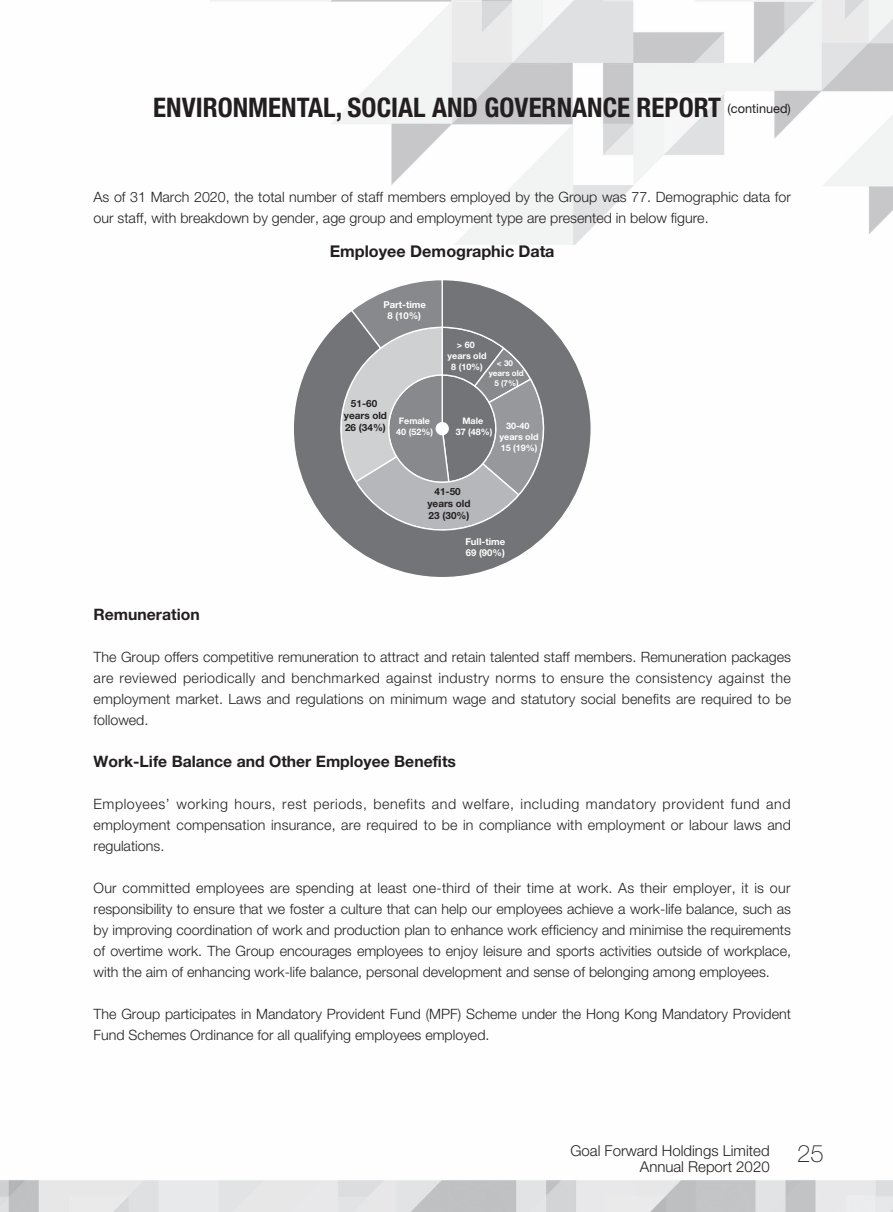
<style>
.page{position:relative;width:893px;height:1212px;background:#fff}
.page>*{position:absolute;margin:0;border:0;box-sizing:border-box;transform-origin:0 0}
.t1{font:700 condensed 27px "Helvetica Neue LT Std";color:#231f20}
.t2{font:700 16.2px "Helvetica Neue LT Std";color:#231f20}
.t3{font:700 15.75px "Helvetica Neue LT Std";color:#231f20}
.t4{font:300 15px/16.5px "Helvetica Neue LT Std";color:#231f20}
.t5{font:300 14.25px/21px "Helvetica Neue LT Std";color:#231f20;text-align:justify}
.t6{font:700 9.9px/12.1px "Helvetica Neue LT Std";color:#231f20;text-align:center}
.t7{font:700 9.45px/11.6px "Helvetica Neue LT Std";color:#fff}
.t8{font:700 9px/10.9px "Helvetica Neue LT Std";color:#fff;text-align:center}
.t9{font:700 8.1px/9.9px "Helvetica Neue LT Std";color:#fff;text-align:center}
.s1{font-size:9px}
</style>
<div class="page">
<img style="left:0;top:0;width:893px;height:1212px">
<svg style="left:293px;top:278px;width:299px;height:300px"></svg>
<svg style="left:327px;top:278px;width:224px;height:264px"></svg>
<h1 class="t1" style="left:153px;top:91px;width:639px">ENVIRONMENTAL, SOCIAL AND GOVERNANCE REPORT <sup>(continued)</sup></h1>
<p class="t5" style="left:94px;top:186px;width:699px">As of 31 March 2020, the total number of staff members employed by the Group was 77. Demographic data for our staff, with breakdown by gender, age group and employment type are presented in below figure.</p>
<p class="t2" style="left:330px;top:241px;width:226px">Employee Demographic Data</p>
<p class="t7" style="left:383px;top:298px;width:44px;text-align:center">Part-time<br>8 (10%)</p>
<p class="t6" style="left:344px;top:397px;width:45px">51-60 years old<br>26 (34%)</p>
<p class="t8" style="left:396px;top:415px;width:38px;text-align:left">Female<br>40 (52%)</p>
<p class="t8" style="left:448px;top:339px;width:41px">&gt; 60 years old<br>8 (10%)</p>
<p class="t9" style="left:489px;top:358px;width:37px">&lt; 30 years old<br>5 (7%<span class="s1">)</span></p>
<p class="t8" style="left:500px;top:420px;width:41px">30-40 years old</p>
<p class="t8" style="left:456px;top:415px;width:38px">Male<br>37 (48%)</p>
<p class="t8" style="left:501px;top:442px;width:38px">15 (19%)</p>
<p class="t6" style="left:427px;top:485px;width:45px">41-50 years old<br>23 (30%)</p>
<p class="t7" style="left:465px;top:535px;width:42px">Full-time<br>69 (90%)</p>
<p class="t3" style="left:94px;top:605px;width:108px">Remuneration</p>
<p class="t5" style="left:94px;top:646px;width:699px">The Group offers competitive remuneration to attract and retain talented staff members. Remuneration packages are reviewed periodically and benchmarked against industry norms to ensure the consistency against the employment market. Laws and regulations on minimum wage and statutory social benefits are required to be followed.</p>
<p class="t3" style="left:94px;top:752px;width:364px">Work-Life Balance and Other Employee Benefits</p>
<p class="t5" style="left:94px;top:793px;width:699px">Employees’ working hours, rest periods, benefits and welfare, including mandatory provident fund and employment compensation insurance, are required to be in compliance with employment or labour laws and regulations.</p>
<p class="t5" style="left:94px;top:877px;width:699px">Our committed employees are spending at least one-third of their time at work. As their employer, it is our responsibility to ensure that we foster a culture that can help our employees achieve a work-life balance, such as by improving coordination of work and production plan to enhance work efficiency and minimise the requirements of overtime work. The Group encourages employees to enjoy leisure and sports activities outside of workplace, with the aim of enhancing work-life balance, personal development and sense of belonging among employees.</p>
<p class="t5" style="left:94px;top:1003px;width:699px">The Group participates in Mandatory Provident Fund (MPF) Scheme under the Hong Kong Mandatory Provident<br>Fund Schemes Ordinance for all qualifying employees employed.</p>
<p class="t4" style="left:640px;top:1141px;width:186px;text-indent:-69px">Goal Forward Holdings Limited<br>Annual Report 2020 <sup>25</sup></p>
</div>
